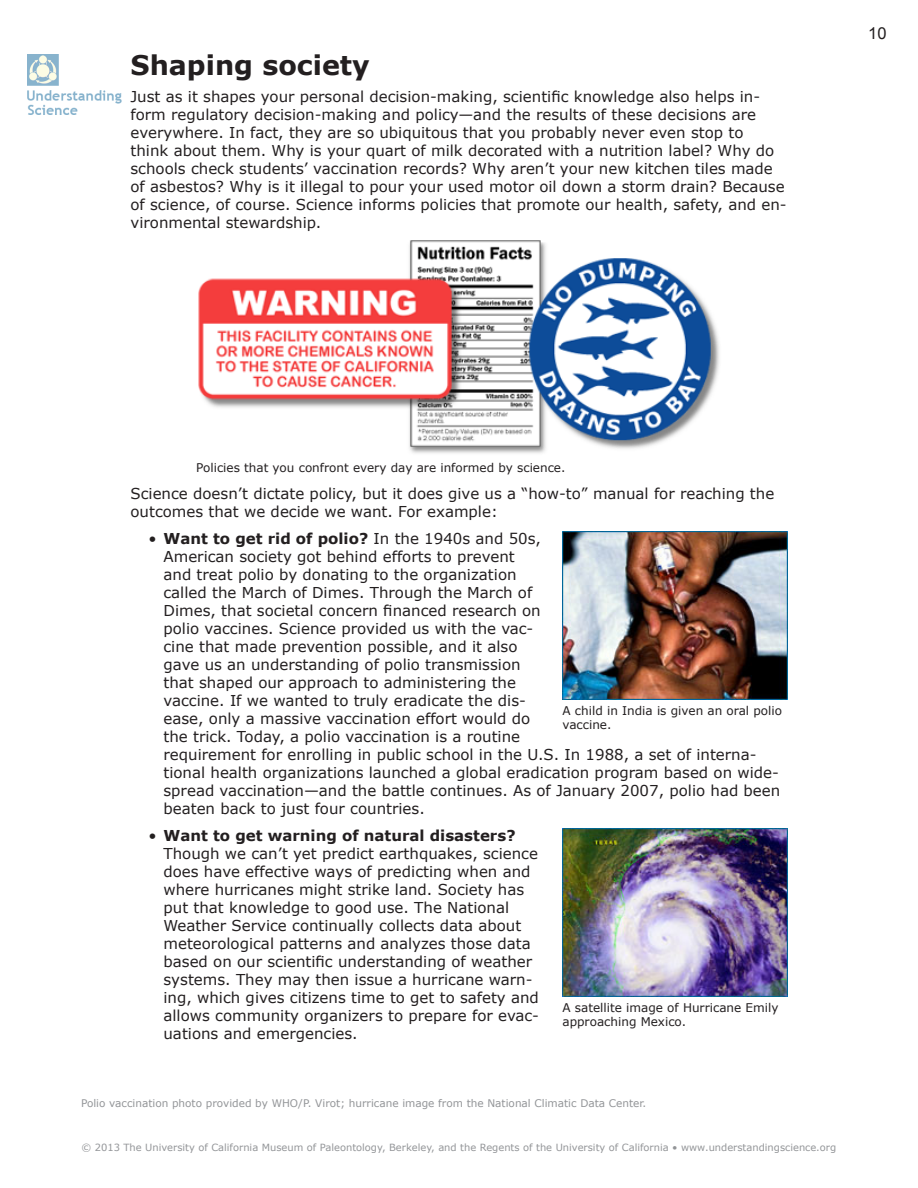
<style>
.page{position:relative;width:918px;height:1188px;background:#fff}
.page>*{position:absolute;margin:0;border:0;box-sizing:border-box;transform-origin:0 0}
.t1{font:700 27px "Verdana";color:#231f20}
.t2{font:16.5px "Arial";color:#231f20}
.t3{font:15px/18px "Verdana";color:#231f20}
.t4{font:12px/14.4px "Verdana";color:#231f20}
.t5{font:10.5px "Verdana";color:#939598}
.t6{font:9.9px "Verdana";color:#939598}
.s1{font-weight:700}
</style>
<div class="page">
<img style="left:27px;top:54px;width:95px;height:61px">
<img style="left:198px;top:240px;width:521px;height:213px">
<img style="left:562px;top:531px;width:225px;height:169px">
<img style="left:562px;top:828px;width:225px;height:169px">
<h1 class="t1" style="left:130px;top:48px;width:241px">Shaping society</h1>
<p class="t3" style="left:130px;top:87px;width:658px">Just as it shapes your personal decision-making, scientific knowledge also helps in&shy;form regulatory decision-making and policy—and the results of these decisions are everywhere. In fact, they are so ubiquitous that you probably never even stop to<br>think about them. Why is your quart of milk decorated with a nutrition label? Why do schools check students’ vaccination records? Why aren’t your new kitchen tiles made of asbestos? Why is it illegal to pour your used motor oil down a storm drain? Because of science, of course. Science informs policies that promote our health, safety, and en&shy;vironmental stewardship.</p>
<p class="t2" style="left:868px;top:22px;width:20px">10</p>
<p class="t4" style="left:196px;top:460px;width:371px">Policies that you confront every day are informed by science.</p>
<p class="t3" style="left:130px;top:484px;width:645px">Science doesn’t dictate policy, but it does give us a “how-to” manual for reaching the outcomes that we decide we want. For example:</p>
<p class="t3" style="left:163px;top:529px;width:618px;text-indent:-15px">• <span class="s1">Want to get rid of polio?</span> In the 1940s and 50s,<br>American society got behind efforts to prevent<br>and treat polio by donating to the organization<br>called the March of Dimes. Through the March of<br>Dimes, that societal concern financed research on<br>polio vaccines. Science provided us with the vac-<br>cine that made prevention possible, and it also<br>gave us an understanding of polio transmission<br>that shaped our approach to administering the<br>vaccine. If we wanted to truly eradicate the dis-<br>ease, only a massive vaccination effort would do<br>the trick. Today, a polio vaccination is a routine<br>requirement for enrolling in public school in the U.S. In 1988, a set of interna&shy;tional health organizations launched a global eradication program based on wide&shy;spread vaccination—and the battle continues. As of January 2007, polio had been beaten back to just four countries.</p>
<p class="t3" style="left:164px;top:826px;width:377px;text-indent:-15px">• <span class="s1">Want to get warning of natural disasters?<br></span>Though we can’t yet predict earthquakes, science does have effective ways of predicting when and where hurricanes might strike land. Society has put that knowledge to good use. The National Weather Service continually collects data about meteorological patterns and analyzes those data based on our scientific understanding of weather systems. They may then issue a hurricane warn&shy;ing, which gives citizens time to get to safety and allows community organizers to prepare for evac&shy;uations and emergencies.</p>
<p class="t4" style="left:562px;top:703px;width:221px">A child in India is given an oral polio vaccine.</p>
<p class="t4" style="left:562px;top:1000px;width:218px">A satellite image of Hurricane Emily approaching Mexico.</p>
<p class="t5" style="left:81px;top:1096px;width:567px">Polio vaccination photo provided by WHO/P. Virot; hurricane image from the National Climatic Data Center.</p>
<p class="t6" style="left:81px;top:1141px;width:756px">© 2013 The University of California Museum of Paleontology, Berkeley, and the Regents of the University of California • www.understandingscience.org</p>
</div>
